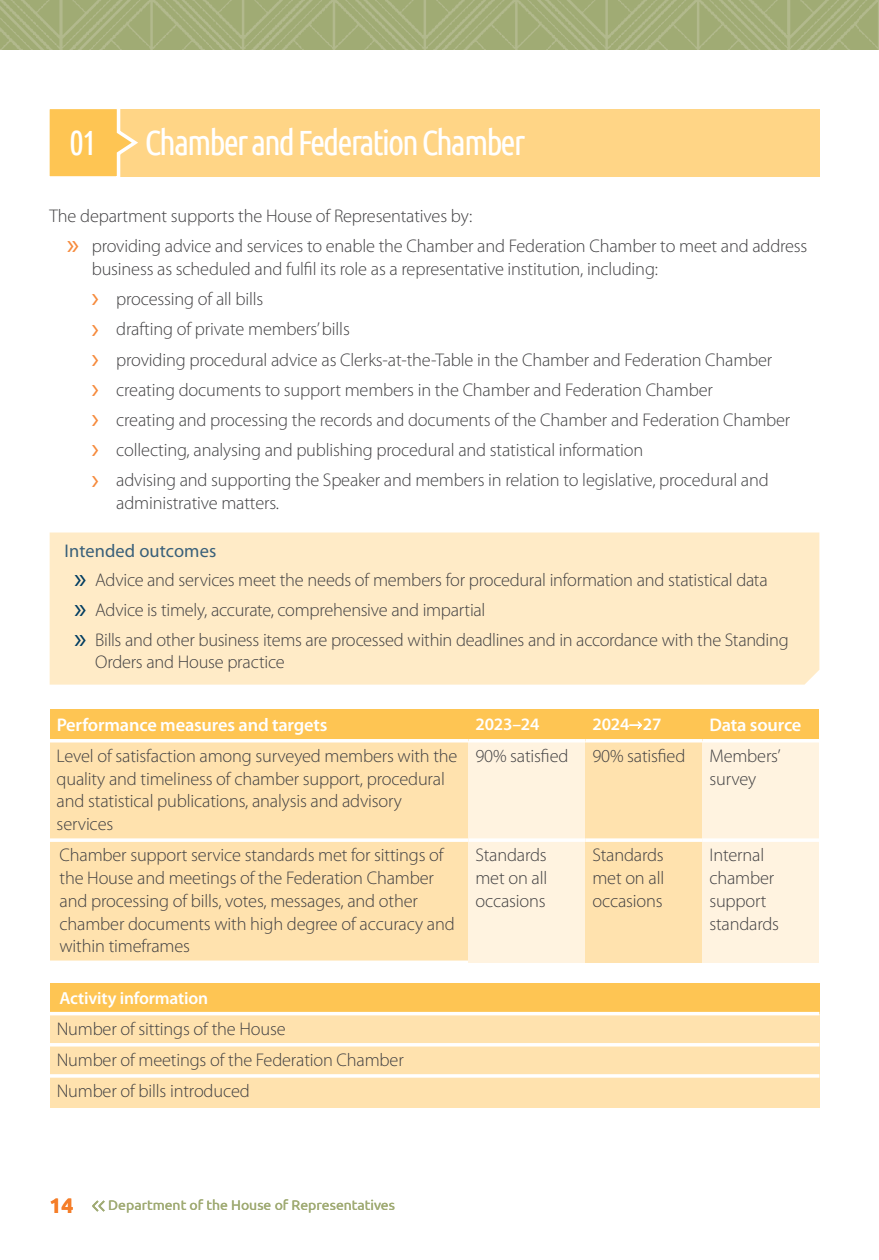
<style>
.page{position:relative;width:879px;height:1260px;background:#fff}
.page>*{position:absolute;margin:0;border:0;box-sizing:border-box;transform-origin:0 0}
.t1{font:35px "Ubuntu Condensed";letter-spacing:-.06em;color:#fff}
.t2{font:700 21px "Ubuntu";color:#f57e29}
.t3{font:300 18.38px/29.6px "Myriad Pro";letter-spacing:-.01em;color:#414042}
.t4{font:600 18.38px "Myriad Pro";letter-spacing:-.01em;color:#fff}
.t5{font:600 17.5px "Myriad Pro";letter-spacing:-.01em;color:#fff}
.t6{font:14px "Ubuntu";color:#a0ab74}
.s1{font-weight:400;font-size:29.75px;color:#f68a3c}
.s2{font-weight:400;color:#39607a}
.s3{font-weight:400;font-size:29.75px;color:#003c61}
</style>
<div class="page">
<img style="left:0;top:0;width:858px;height:50px">
<img style="left:858px;top:0;width:20px;height:50px">
<div style="left:50px;top:741px;width:418px;height:99px;background:#ffe2ae"></div>
<div style="left:50px;top:840px;width:418px;height:122px;background:#ffe2ae"></div>
<svg style="left:50px;top:1107px;width:769px;height:1px"></svg>
<hr style="left:50px;top:961px;width:418px;height:3px;background:#fff">
<svg style="left:50px;top:838px;width:418px;height:4px;background:#fffbf4"></svg>
<div style="left:50px;top:1014px;width:769px;height:31px;background:#ffe2ae"></div>
<div style="left:50px;top:1045px;width:769px;height:31px;background:#ffe2ae"></div>
<div style="left:50px;top:1076px;width:769px;height:31px;background:#ffe2ae"></div>
<div style="left:702px;top:840px;width:117px;height:122px;background:#fff3e0"></div>
<div style="left:468px;top:840px;width:117px;height:122px;background:#fff3e0"></div>
<div style="left:702px;top:741px;width:117px;height:99px;background:#fff3e0"></div>
<div style="left:468px;top:741px;width:117px;height:99px;background:#fff3e0"></div>
<div style="left:585px;top:741px;width:117px;height:99px;background:#ffe2ae"></div>
<div style="left:585px;top:840px;width:117px;height:122px;background:#ffe2ae"></div>
<div style="left:50px;top:710px;width:418px;height:31px;background:#fec553"></div>
<div style="left:468px;top:710px;width:117px;height:31px;background:#fec553"></div>
<div style="left:585px;top:710px;width:117px;height:31px;background:#fec553"></div>
<div style="left:702px;top:710px;width:117px;height:31px;background:#fec553"></div>
<div style="left:116px;top:109px;width:703px;height:67px;background:#ffd586"></div>
<svg style="left:49px;top:109px;width:92px;height:68px"></svg>
<div style="left:50px;top:533px;width:769px;height:152px;background:#ffebc7"></div>
<svg style="left:629px;top:721px;width:13px;height:9px"></svg>
<div style="left:50px;top:983px;width:769px;height:31px;background:#fec553"></div>
<svg style="left:92px;top:1200px;width:13px;height:12px"></svg>
<hr style="left:468px;top:838px;width:117px;height:4px;background:#fff">
<svg style="left:585px;top:838px;width:117px;height:4px"></svg>
<hr style="left:702px;top:838px;width:117px;height:4px;background:#fff">
<hr style="left:50px;top:1012px;width:769px;height:3px;background:#fff">
<svg style="left:702px;top:739px;width:117px;height:4px"></svg>
<svg style="left:468px;top:739px;width:117px;height:4px"></svg>
<svg style="left:585px;top:739px;width:117px;height:4px"></svg>
<svg style="left:50px;top:739px;width:418px;height:4px;background:#fefbf4"></svg>
<svg style="left:50px;top:1043px;width:769px;height:4px;background:#fffbf4"></svg>
<svg style="left:50px;top:1074px;width:769px;height:4px;background:#fffbf4"></svg>
<p class="t1" style="left:69px;top:121px;width:30px">01</p>
<p class="t1" style="left:145px;top:121px;width:381px">Chamber and Federation Chamber</p>
<p class="t3" style="left:50px;top:201px;width:424px">The department supports the House of Representatives by:</p>
<p class="t3" style="left:67px;top:231px;width:741px"><span class="s1">»</span> providing advice and services to enable the Chamber and Federation Chamber to meet and address</p>
<p class="t3" style="left:92px;top:254px;width:567px">business as scheduled and fulfl its role as a representative institution, including:</p>
<p class="t3" style="left:91px;top:284px;width:173px"><span class="s1">›</span> processing of all bills</p>
<p class="t3" style="left:91px;top:314px;width:260px"><span class="s1">›</span> drafting of private members’ bills</p>
<p class="t3" style="left:91px;top:345px;width:682px"><span class="s1">›</span> providing procedural advice as Clerks-at-the-Table in the Chamber and Federation Chamber</p>
<p class="t3" style="left:91px;top:375px;width:622px"><span class="s1">›</span> creating documents to support members in the Chamber and Federation Chamber</p>
<p class="t3" style="left:91px;top:405px;width:700px"><span class="s1">›</span> creating and processing the records and documents of the Chamber and Federation Chamber</p>
<p class="t3" style="left:91px;top:435px;width:553px"><span class="s1">›</span> collecting, analysing and publishing procedural and statistical information</p>
<p class="t3" style="left:91px;top:465px;width:678px"><span class="s1">›</span> advising and supporting the Speaker and members in relation to legislative, procedural and</p>
<p class="t3" style="left:116px;top:488px;width:164px">administrative matters.</p>
<p class="t3" style="left:74px;top:536px;width:715px;text-indent:-10px"><span class="s2">Intended outcomes<br></span><span class="s3">»</span> Advice and services meet the needs of members for procedural information and statistical data<br><span class="s3">»</span> Advice is timely, accurate, comprehensive and impartial<br><span class="s3">»</span> Bills and other business items are processed within deadlines and in accordance with the Standing</p>
<p class="t3" style="left:95px;top:647px;width:191px">Orders and House practice</p>
<h5 class="t4" style="left:57px;top:713px;width:272px">Performance measures and targets</h5>
<h5 class="t5" style="left:475px;top:713px;width:65px">2023–24</h5>
<h5 class="t5" style="left:592px;top:713px;width:70px">2024 27</h5>
<h5 class="t4" style="left:709px;top:713px;width:93px">Data source</h5>
<p class="t3" style="left:57px;top:741px;width:513px">Level of satisfaction among surveyed members with the 90% satisfed</p>
<p class="t3" style="left:592px;top:741px;width:94px">90% satisfed</p>
<p class="t3" style="left:709px;top:741px;width:73px">Members’</p>
<p class="t3" style="left:57px;top:764px;width:389px">quality and timeliness of chamber support, procedural</p>
<p class="t3" style="left:709px;top:764px;width:48px">survey</p>
<p class="t3" style="left:57px;top:790px;width:347px;line-height:22.8px">and statistical publications, analysis and advisory services</p>
<p class="t3" style="left:60px;top:840px;width:386px">Chamber support service standards met for sittings of</p>
<p class="t3" style="left:475px;top:840px;width:73px">Standards</p>
<p class="t3" style="left:592px;top:840px;width:73px">Standards</p>
<p class="t3" style="left:709px;top:840px;width:56px">Internal</p>
<p class="t3" style="left:60px;top:863px;width:375px">the House and meetings of the Federation Chamber</p>
<p class="t3" style="left:475px;top:863px;width:73px">met on all</p>
<p class="t3" style="left:592px;top:863px;width:73px">met on all</p>
<p class="t3" style="left:709px;top:863px;width:66px">chamber</p>
<p class="t3" style="left:60px;top:886px;width:359px">and processing of bills, votes, messages, and other</p>
<p class="t3" style="left:475px;top:886px;width:72px">occasions</p>
<p class="t3" style="left:592px;top:886px;width:72px">occasions</p>
<p class="t3" style="left:709px;top:886px;width:59px">support</p>
<p class="t3" style="left:60px;top:909px;width:396px">chamber documents with high degree of accuracy and</p>
<p class="t3" style="left:709px;top:909px;width:71px">standards</p>
<p class="t3" style="left:60px;top:931px;width:132px">within timeframes</p>
<p class="t5" style="left:60px;top:987px;width:150px">Activity information</p>
<p class="t3" style="left:57px;top:1014px;width:230px">Number of sittings of the House</p>
<p class="t3" style="left:57px;top:1045px;width:348px">Number of meetings of the Federation Chamber</p>
<p class="t3" style="left:57px;top:1076px;width:194px">Number of bills introduced</p>
<p class="t2" style="left:50px;top:1193px;width:25px">14</p>
<p class="t6" style="left:108px;top:1197px;width:288px">Department of the House of Representatives</p>
</div>
